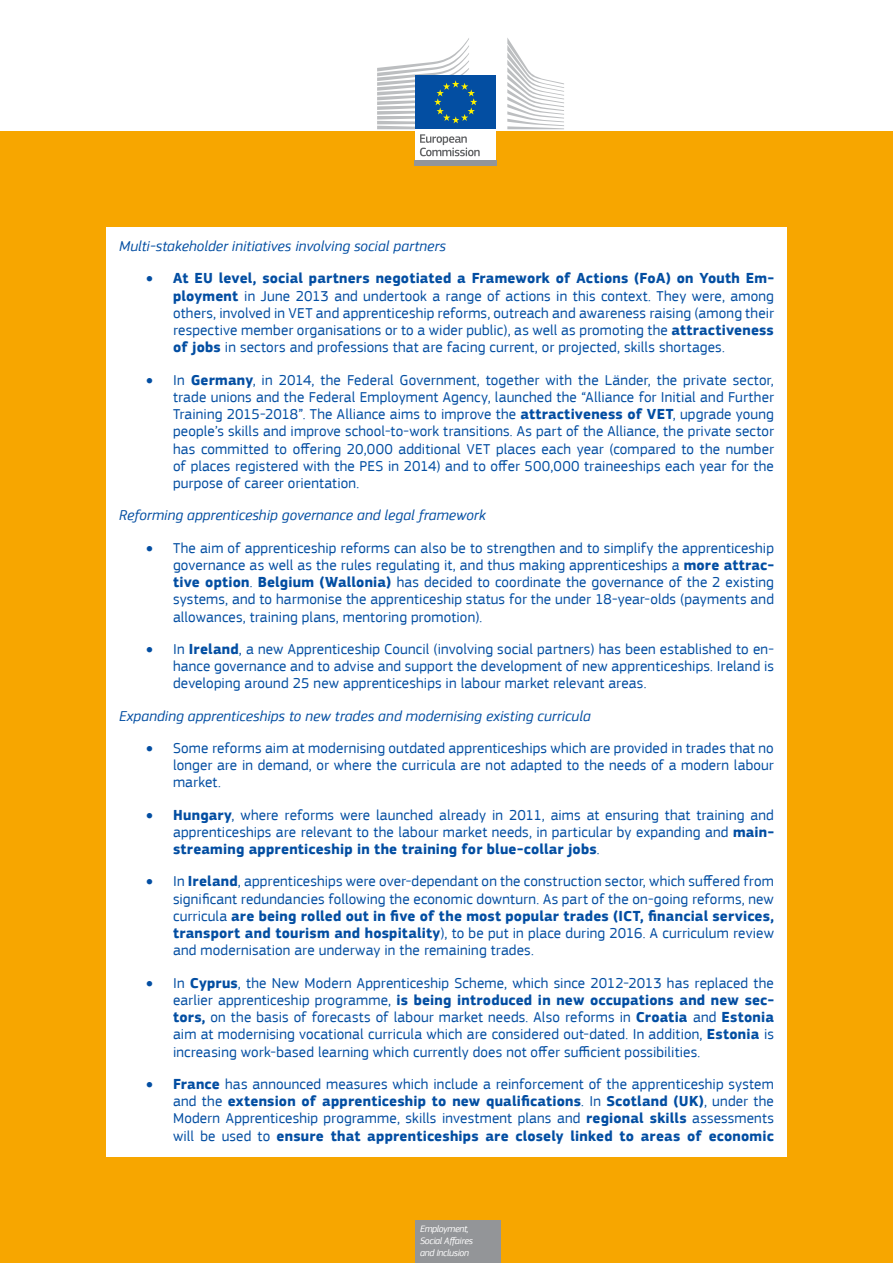
<style>
.page{position:relative;width:893px;height:1263px;background:#fff}
.page>*{position:absolute;margin:0;border:0;box-sizing:border-box;transform-origin:0 0}
.t1{font:15px/17.2px "EC Square Sans Pro";letter-spacing:.01em;color:#034ea2;text-align:justify}
.t2{font:italic 15px "EC Square Sans Pro";letter-spacing:.005em;color:#034ea2}
.t3{font:italic 9.75px/11.7px "EC Square Sans Pro";letter-spacing:-.03em;color:#fff}
.s1{font-weight:700}
</style>
<div class="page">
<div style="left:0;top:106px;width:893px;height:1157px;background:#f7a600"></div>
<div style="left:0;top:0;width:893px;height:130px;background:#fff"></div>
<div style="left:415px;top:128px;width:81px;height:35px;background:#fff"></div>
<div style="left:415px;top:75px;width:81px;height:54px;background:#034ea2"></div>
<svg style="left:507px;top:38px;width:57px;height:91px"></svg>
<svg style="left:377px;top:38px;width:103px;height:118px"></svg>
<div style="left:415px;top:161px;width:82px;height:5px;background:#939598"></div>
<div style="left:415px;top:1221px;width:85px;height:42px;background:#939598"></div>
<div style="left:106px;top:227px;width:681px;height:930px;background:#fff"></div>
<p class="t2" style="left:119px;top:237px;width:328px">Multi-stakeholder initiatives involving social partners</p>
<p class="t1" style="left:173px;top:270px;width:602px;text-indent:-27px">• <span class="s1">At EU level, social partners negotiated a Framework of Actions (FoA) on Youth Em&shy;ployment</span> in June 2013 and undertook a range of actions in this context. They were, among others, involved in VET and apprenticeship reforms, outreach and awareness raising (among their respective member organisations or to a wider public), as well as promoting the <span class="s1">attractiveness of jobs</span> in sectors and professions that are facing current, or projected, skills shortages.</p>
<p class="t1" style="left:173px;top:371px;width:602px;text-indent:-27px">• In <span class="s1">Germany</span>, in 2014, the Federal Government, together with the Länder, the private sector, trade unions and the Federal Employment Agency, launched the “Alliance for Initial and Further Training 2015-2018”. The Alliance aims to improve the <span class="s1">attractiveness of VET</span>, upgrade young people’s skills and improve school-to-work transitions. As part of the Alliance, the private sector has committed to offering 20,000 additional VET places each year (compared to the number of places registered with the PES in 2014) and to offer 500,000 traineeships each year for the purpose of career orientation.</p>
<p class="t2" style="left:119px;top:507px;width:368px">Reforming apprenticeship governance and legal framework</p>
<p class="t1" style="left:173px;top:539px;width:602px;text-indent:-27px">• The aim of apprenticeship reforms can also be to strengthen and to simplify the apprenticeship governance as well as the rules regulating it, and thus making apprenticeships a <span class="s1">more attrac&shy;tive option</span>. <span class="s1">Belgium (Wallonia)</span> has decided to coordinate the governance of the 2 existing systems, and to harmonise the apprenticeship status for the under 18-year-olds (payments and allowances, training plans, mentoring promotion).</p>
<p class="t1" style="left:173px;top:640px;width:602px;text-indent:-27px">• In <span class="s1">Ireland</span>, a new Apprenticeship Council (involving social partners) has been established to en&shy;hance governance and to advise and support the development of new apprenticeships. Ireland is developing around 25 new apprenticeships in labour market relevant areas.</p>
<p class="t2" style="left:119px;top:707px;width:473px">Expanding apprenticeships to new trades and modernising existing curricula</p>
<p class="t1" style="left:173px;top:739px;width:602px;text-indent:-27px">• Some reforms aim at modernising outdated apprenticeships which are provided in trades that no longer are in demand, or where the curricula are not adapted to the needs of a modern labour market.</p>
<p class="t1" style="left:173px;top:806px;width:602px;text-indent:-27px">• <span class="s1">Hungary</span>, where reforms were launched already in 2011, aims at ensuring that training and apprenticeships are relevant to the labour market needs, in particular by expanding and <span class="s1">main&shy;streaming apprenticeship in the training for blue-collar jobs</span>.</p>
<p class="t1" style="left:173px;top:873px;width:602px;text-indent:-27px">• In <span class="s1">Ireland</span>, apprenticeships were over-dependant on the construction sector, which suffered from significant redundancies following the economic downturn. As part of the on-going reforms, new curricula <span class="s1">are being rolled out in five of the most popular trades (ICT, financial services, transport and tourism and hospitality</span>), to be put in place during 2016. A curriculum review and modernisation are underway in the remaining trades.</p>
<p class="t1" style="left:173px;top:974px;width:602px;text-indent:-27px">• In <span class="s1">Cyprus</span>, the New Modern Apprenticeship Scheme, which since 2012-2013 has replaced the earlier apprenticeship programme, <span class="s1">is being introduced in new occupations and new sec&shy;tors,</span> on the basis of forecasts of labour market needs. Also reforms in <span class="s1">Croatia</span> and <span class="s1">Estonia </span>aim at modernising vocational curricula which are considered out-dated. In addition, <span class="s1">Estonia</span> is increasing work-based learning which currently does not offer sufficient possibilities.</p>
<p class="t1" style="left:173px;top:1075px;width:602px;text-indent:-27px">• <span class="s1">France</span> has announced measures which include a reinforcement of the apprenticeship system and the <span class="s1">extension of apprenticeship to new qualifications</span>. In <span class="s1">Scotland (UK)</span>, under the Modern Apprenticeship programme, skills investment plans and <span class="s1">regional skills</span> assessments will be used to <span class="s1">ensure that apprenticeships are closely linked to areas of economic</span></p>
<p class="t3" style="left:420px;top:1223px;width:54px">Employment,<br>Social Affaires and Inclusion</p>
</div>
